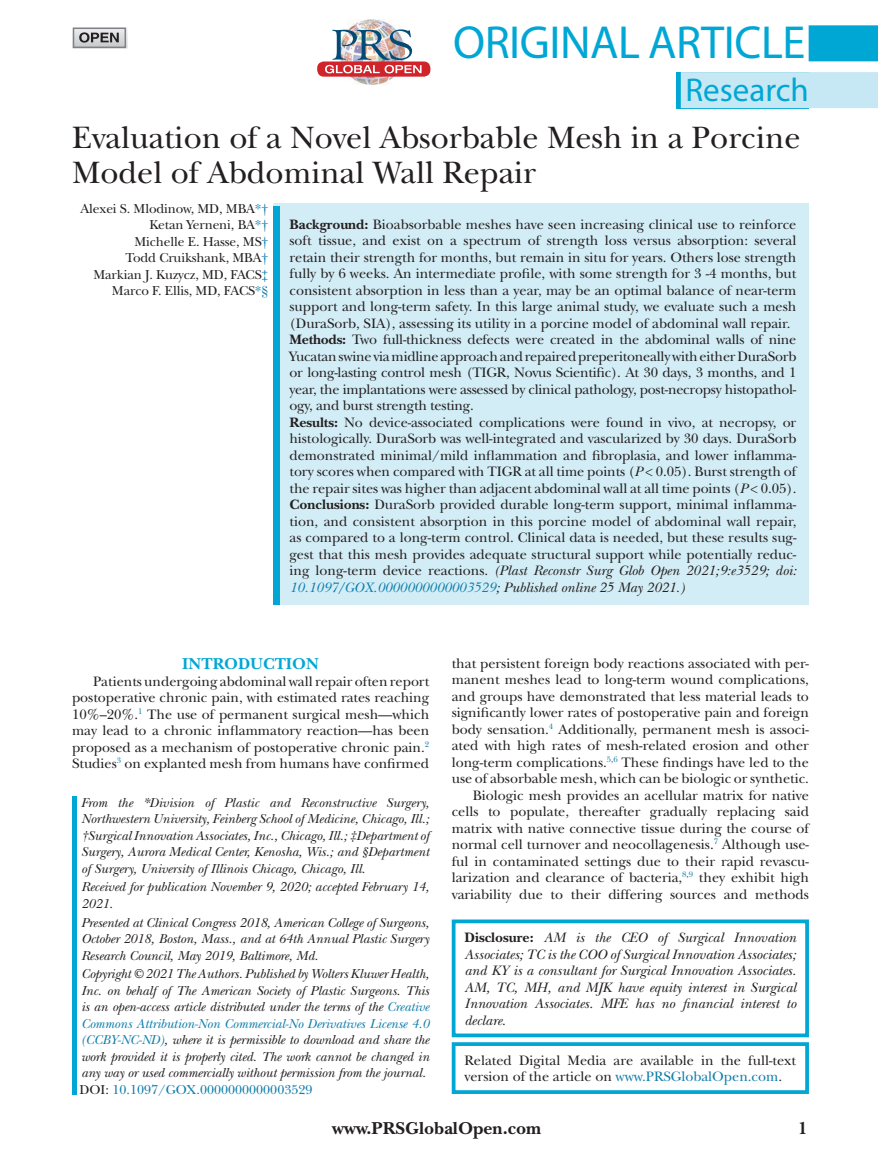
<style>
.page{position:relative;width:878px;height:1175px;background:#fff}
.page>*{position:absolute;margin:0;border:0;box-sizing:border-box;transform-origin:0 0}
.t1{font:46.5px "Myriad Pro";letter-spacing:-.01em;color:#00a7d5}
.t2{font:33px "Myriad Pro";color:#00a7d5}
.t3{font:32.25px/34.5px "New Baskerville Std";color:#231f20}
.t4{font:700 18px "New Baskerville Std";color:#231f20}
.t5{font:700 16.5px "New Baskerville Std";color:#00a7d5}
.t6{font:14.25px/16.5px "New Baskerville Std";color:#231f20}
.t7{font:italic 14.25px/16.5px "New Baskerville Std";color:#231f20;text-align:justify}
.t8{font:italic 13.5px/16.5px "New Baskerville Std";letter-spacing:-.005em;color:#231f20;text-align:justify}
.t9{font:13.5px/16.5px "New Baskerville Std";letter-spacing:-.01em;color:#231f20;text-align:right}
.s1{color:#0f7eac}
.s2{font-weight:700}
.s3{font-style:italic}
.s4{font-style:italic;color:#0f7eac}
.s5{font-style:normal}
.s6{font-style:normal;color:#0f7eac}
.s7{font-weight:700;font-style:normal}
</style>
<div class="page">
<img style="left:72px;top:27px;width:55px;height:22px">
<div style="left:73px;top:28px;width:53px;height:20px;border:2px solid #808285"></div>
<svg style="left:79px;top:32px;width:40px;height:11px"></svg>
<div style="left:452px;top:1042px;width:356px;height:52px;border:4px solid #00a7d5"></div>
<div style="left:452px;top:919px;width:356px;height:118px;border:4px solid #00a7d5"></div>
<hr style="left:72px;top:796px;width:4px;height:82px;background:#00a7d5">
<hr style="left:72px;top:878px;width:4px;height:35px;background:#00a7d5">
<hr style="left:72px;top:913px;width:4px;height:52px;background:#00a7d5">
<hr style="left:72px;top:965px;width:4px;height:118px;background:#00a7d5">
<hr style="left:72px;top:1081px;width:4px;height:13px;background:#00a7d5">
<div style="left:274px;top:126px;width:534px;height:478px;background:#d3edf6"></div>
<div style="left:274px;top:191px;width:534px;height:11px;background:#fff"></div>
<div style="left:274px;top:206px;width:6px;height:126px;background:#00a7d5"></div>
<div style="left:274px;top:322px;width:6px;height:93px;background:#00a7d5"></div>
<div style="left:274px;top:404px;width:6px;height:93px;background:#00a7d5"></div>
<div style="left:274px;top:487px;width:6px;height:117px;background:#00a7d5"></div>
<div style="left:72px;top:126px;width:736px;height:67px;background:#fff"></div>
<div style="left:676px;top:72px;width:132px;height:36px;background:#00a7d5"></div>
<div style="left:680px;top:72px;width:198px;height:36px;background:#c6e8f5"></div>
<div style="left:808px;top:25px;width:70px;height:36px;background:#00a7d5"></div>
<img style="left:348px;top:20px;width:48px;height:64px">
<svg style="left:317px;top:61px;width:113px;height:16px"></svg>
<img style="left:325px;top:29px;width:96px;height:44px">
<h1 class="t1" style="left:453px;top:14px;width:354px">ORIGINAL ARTICLE</h1>
<h2 class="t2" style="left:685px;top:69px;width:125px">Research</h2>
<h3 class="t3" style="left:72px;top:121px;width:730px">Evaluation of a Novel Absorbable Mesh in a Porcine<br>Model of Abdominal Wall Repair</h3>
<p class="t9" style="left:80px;top:200px;width:189px">Alexei S. Mlodinow, MD, MBA<span class="s1">*†<br></span>Ketan Yerneni, BA<span class="s1">*†<br></span>Michelle E. Hasse, MS<span class="s1">†<br></span>Todd Cruikshank, MBA<span class="s1">†<br></span>Markian J. Kuzycz, MD, FACS<span class="s1">‡<br></span>Marco F. Ellis, MD, FACS<span class="s1">*§</span></p>
<p class="t6" style="left:289px;top:216px;width:508px"><span class="s2">Background:</span> Bioabsorbable meshes have seen increasing clinical use to reinforce soft tissue, and exist on a spectrum of strength loss versus absorption: several retain their strength for months, but remain in situ for years. Others lose strength fully by 6 weeks. An intermediate profile, with some strength for 3 -4 months, but consistent absorption in less than a year, may be an optimal balance of near-term support and long-term safety. In this large animal study, we evaluate such a mesh (DuraSorb, SIA), assessing its utility in a porcine model of abdominal wall repair.<br><span class="s2">Methods:</span> Two full-thickness defects were created in the abdominal walls of nine Yucatan swine via midline approach and repaired preperitoneally with either DuraSorb or long-lasting control mesh (TIGR, Novus Scientific). At 30 days, 3 months, and 1 year, the implantations were assessed by clinical pathology, post-necropsy histopathol&shy;ogy, and burst strength testing.<br><span class="s2">Results:</span> No device-associated complications were found in vivo, at necropsy, or histologically. DuraSorb was well-integrated and vascularized by 30 days. DuraSorb demonstrated minimal/mild inflammation and fibroplasia, and lower inflamma&shy;tory scores when compared with TIGR at all time points (<span class="s3">P</span> &lt; 0.05). Burst strength of the repair sites was higher than adjacent abdominal wall at all time points (<span class="s3">P</span> &lt; 0.05).<br><span class="s2">Conclusions:</span> DuraSorb provided durable long-term support, minimal inflamma&shy;tion, and consistent absorption in this porcine model of abdominal wall repair, as compared to a long-term control. Clinical data is needed, but these results sug&shy;gest that this mesh provides adequate structural support while potentially reduc&shy;ing long-term device reactions. <span class="s3">(Plast Reconstr Surg Glob Open 2021;9:e3529; doi:<br></span><span class="s4">10.1097/GOX.0000000000003529</span><span class="s3">; Published online 25 May 2021.)</span></p>
<p class="t5" style="left:182px;top:654px;width:138px">INTRODUCTION</p>
<p class="t6" style="left:72px;top:673px;width:359px;text-align:justify;text-indent:21px">Patients undergoing abdominal wall repair often report postoperative chronic pain, with estimated rates reaching 10%–20%.<sup>1</sup> The use of permanent surgical mesh—which may lead to a chronic inflammatory reaction—has been proposed as a mechanism of postoperative chronic pain.<sup>2<br></sup>Studies<sup>3</sup> on explanted mesh from humans have confirmed</p>
<p class="t8" style="left:81px;top:794px;width:350px">From the *Division of Plastic and Reconstructive Surgery, Northwestern University, Feinberg School of Medicine, Chicago, Ill.; †Surgical Innovation Associates, Inc., Chicago, Ill.; ‡Department of Surgery, Aurora Medical Center, Kenosha, Wis.; and §Department of Surgery, University of Illinois Chicago, Chicago, Ill.</p>
<p class="t8" style="left:81px;top:878px;width:349px">Received for publication November 9, 2020; accepted February 14,<br>2021.</p>
<p class="t8" style="left:81px;top:914px;width:350px">Presented at Clinical Congress 2018, American College of Surgeons, October 2018, Boston, Mass., and at 64th Annual Plastic Surgery Research Council, May 2019, Baltimore, Md.</p>
<p class="t8" style="left:80px;top:965px;width:351px;text-align:left">Copyright © 2021 The Authors. Published by Wolters Kluwer Health, Inc. on behalf of The American Society of Plastic Surgeons. This is an open-access article distributed under the terms of the <span class="s1">Creative Commons Attribution-Non Commercial-No Derivatives License 4.0 (CCBY-NC-ND)</span>, where it is permissible to download and share the work provided it is properly cited. The work cannot be changed in any way or used commercially without permission from the journal.<br><span class="s5">DOI:</span> <span class="s6">10.1097/GOX.0000000000003529</span></p>
<p class="t6" style="left:451px;top:655px;width:359px;text-align:right">that persistent foreign body reactions associated with per&shy;manent meshes lead to long-term wound complications, and groups have demonstrated that less material leads to significantly lower rates of postoperative pain and foreign body sensation.<sup>4</sup> Additionally, permanent mesh is associ&shy;ated with high rates of mesh-related erosion and other long-term complications.<sup>5</sup><sup>,</sup><sup>6</sup> These findings have led to the use of absorbable mesh, which can be biologic or synthetic.<br>Biologic mesh provides an acellular matrix for native cells to populate, thereafter gradually replacing said matrix with native connective tissue during the course of normal cell turnover and neocollagenesis.<sup>7</sup> Although use&shy;ful in contaminated settings due to their rapid revascu&shy;larization and clearance of bacteria,<sup>8</sup><sup>,</sup><sup>9</sup> they exhibit high variability due to their differing sources and methods</p>
<p class="t7" style="left:464px;top:929px;width:333px"><span class="s7">Disclosure:</span> AM is the CEO of Surgical Innovation Associates; TC is the COO of Surgical Innovation Associates; and KY is a consultant for Surgical Innovation Associates.<br>AM, TC, MH, and MJK have equity interest in Surgical Innovation Associates. MFE has no financial interest to declare.</p>
<p class="t6" style="left:464px;top:1051px;width:333px">Related Digital Media are available in the full-text version of the article on <span class="s1">www.PRSGlobalOpen.com</span>.</p>
<p class="t4" style="left:332px;top:1118px;width:210px">www.PRSGlobalOpen.com</p>
<p class="t4" style="left:798px;top:1118px;width:11px">1</p>
</div>
